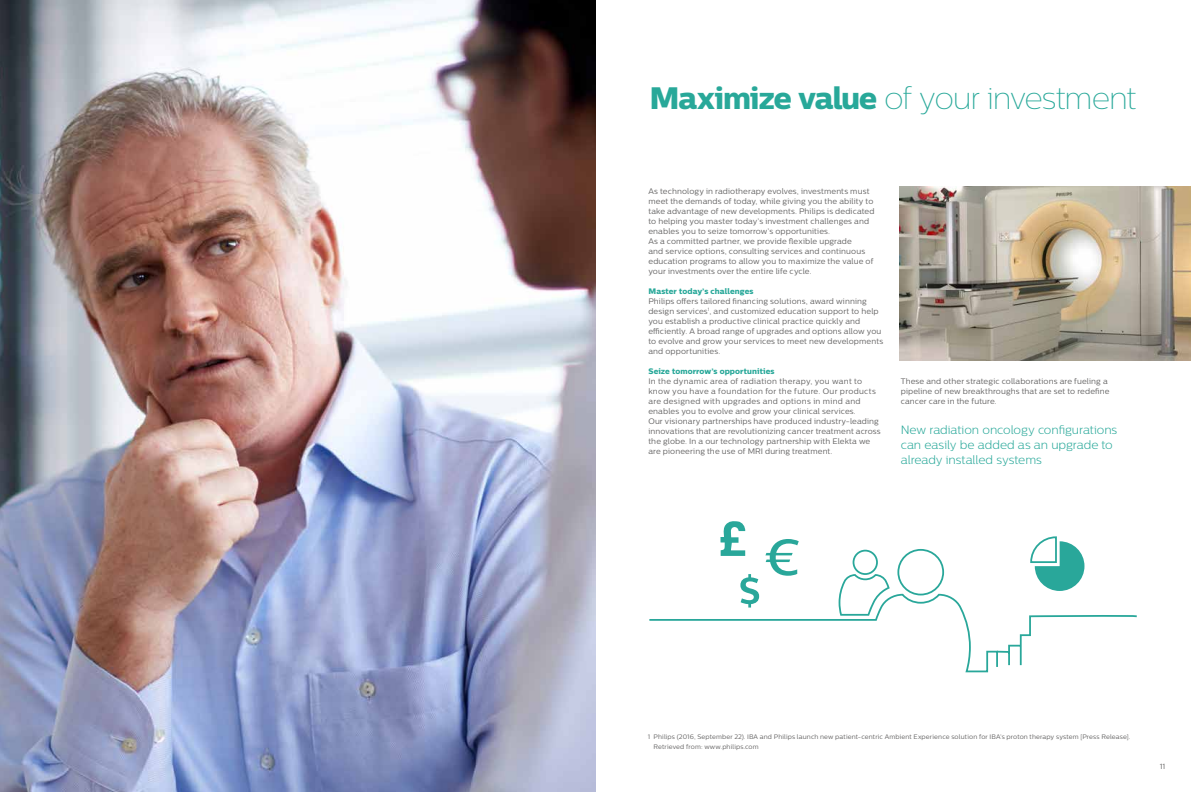
<style>
.page{position:relative;width:1191px;height:792px;background:#fff}
.page>*{position:absolute;margin:0;border:0;box-sizing:border-box;transform-origin:0 0}
.t1{font:100 31px "Centrale Sans";letter-spacing:-.035em;color:#28a899}
.t2{font:300 12px/15px "Centrale Sans";letter-spacing:-.005em;color:#28a899}
.t3{font:8px/10px "Centrale Sans";letter-spacing:.015em;color:#646363}
.t4{font:8px "Centrale Sans X Bold";letter-spacing:.01em;color:#28a899}
.t5{font:7.5px "Centrale Sans";color:#646363}
.t6{font:6.5px/10px "Centrale Sans";letter-spacing:.02em;color:#646363}
.s1{font-family:"Centrale Sans X Bold";font-weight:400}
</style>
<div class="page">
<img style="left:899px;top:187px;width:292px;height:173px">
<img style="left:0;top:0;width:595px;height:792px">
<svg style="left:649px;top:521px;width:488px;height:152px"></svg>
<h1 class="t1" style="left:649px;top:81px;width:488px"><span class="s1">Maximize value</span> of your investment</h1>
<p class="t3" style="left:648px;top:186px;width:228px">As technology in radiotherapy evolves, investments must meet the demands of today, while giving you the ability to take advantage of new developments. Philips is dedicated to helping you master today’s investment challenges and enables you to seize tomorrow’s opportunities.<br>As a committed partner, we provide flexible upgrade<br>and service options, consulting services and continuous education programs to allow you to maximize the value of your investments over the entire life cycle.</p>
<p class="t4" style="left:648px;top:286px;width:107px">Master today’s challenges</p>
<p class="t3" style="left:648px;top:296px;width:236px">Philips offers tailored financing solutions, award winning design services<sup>1</sup>, and customized education support to help you establish a productive clinical practice quickly and efficiently. A broad range of upgrades and options allow you to evolve and grow your services to meet new developments and opportunities.</p>
<p class="t4" style="left:648px;top:366px;width:128px">Seize tomorrow’s opportunities</p>
<p class="t3" style="left:648px;top:376px;width:234px">In the dynamic area of radiation therapy, you want to know you have a foundation for the future. Our products are designed with upgrades and options in mind and enables you to evolve and grow your clinical services.<br>Our visionary partnerships have produced industry-leading innovations that are revolutionizing cancer treatment across the globe. In a our technology partnership with Elekta we are pioneering the use of MRI during treatment.</p>
<p class="t3" style="left:900px;top:376px;width:210px">These and other strategic collaborations are fueling a pipeline of new breakthroughs that are set to redefine cancer care in the future.</p>
<h2 class="t2" style="left:900px;top:422px;width:218px">New radiation oncology configurations can easily be added as an upgrade to already installed systems</h2>
<p class="t6" style="left:653px;top:731px;width:478px;text-indent:-6px">1 Philips (2016, September 22). IBA and Philips launch new patient-centric Ambient Experience solution for IBA’s proton therapy system [Press Release].<br>Retrieved from: www.philips.com</p>
<p class="t5" style="left:1159px;top:762px;width:7px">11</p>
</div>
